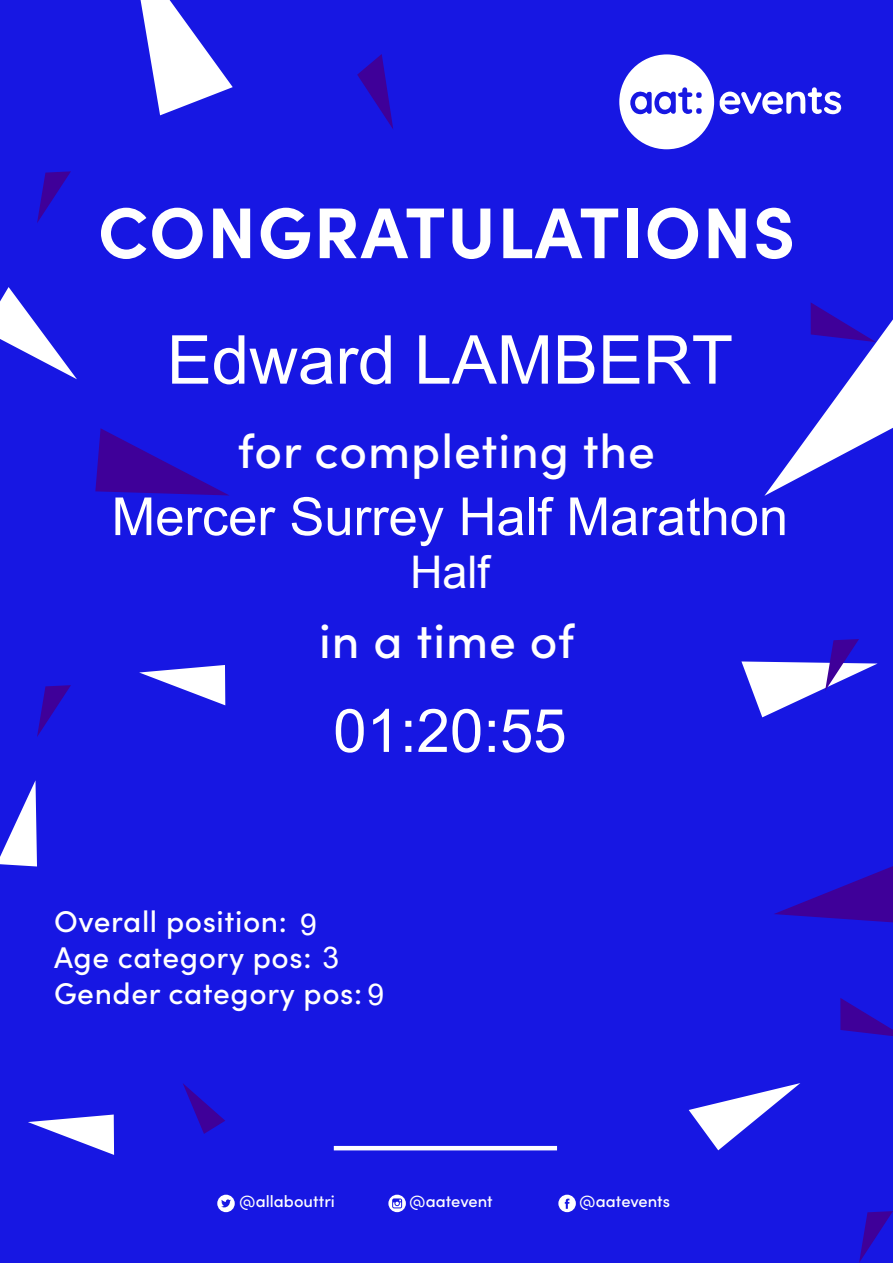
<style>
.page{position:relative;width:893px;height:1263px;background:#1717e3}
.page>*{position:absolute;margin:0;border:0;box-sizing:border-box;transform-origin:0 0}
.t1{font:700 72px "Sofia Pro";letter-spacing:.02em;color:#fff}
.t2{font:67.5px "Arial";color:#fff}
.t3{font:60px "Arial";color:#fff}
.t4{font:52.5px "Arial";color:#fff}
.t5{font:500 48px "Sofia Pro";letter-spacing:.02em;color:#fff}
.t6{font:45px "Arial";color:#fff}
.t7{font:500 30px/36px "Sofia Pro";letter-spacing:.02em;color:#fff}
.t8{font:30px "Arial";color:#fff}
.t9{font:500 16.5px "Sofia Pro";color:#fff}
.s1{font-family:"Arial";font-weight:400}
</style>
<div class="page">
<hr style="left:334px;top:1146px;width:223px;height:4px;background:#fff">
<svg style="left:139px;top:665px;width:86px;height:40px"></svg>
<svg style="left:0;top:780px;width:37px;height:86px"></svg>
<svg style="left:28px;top:1114px;width:86px;height:41px"></svg>
<svg style="left:141px;top:0;width:92px;height:115px"></svg>
<svg style="left:689px;top:1083px;width:111px;height:67px"></svg>
<svg style="left:0;top:287px;width:77px;height:92px"></svg>
<svg style="left:774px;top:866px;width:119px;height:56px"></svg>
<svg style="left:95px;top:428px;width:133px;height:67px"></svg>
<svg style="left:764px;top:302px;width:129px;height:194px"></svg>
<svg style="left:840px;top:998px;width:53px;height:38px"></svg>
<svg style="left:37px;top:685px;width:34px;height:52px"></svg>
<svg style="left:741px;top:639px;width:137px;height:78px"></svg>
<svg style="left:37px;top:171px;width:34px;height:52px"></svg>
<svg style="left:859px;top:1211px;width:34px;height:52px"></svg>
<svg style="left:357px;top:54px;width:36px;height:75px"></svg>
<svg style="left:183px;top:1083px;width:42px;height:51px"></svg>
<svg style="left:619px;top:54px;width:223px;height:95px"></svg>
<svg style="left:558px;top:1195px;width:18px;height:17px"></svg>
<svg style="left:217px;top:1195px;width:18px;height:17px"></svg>
<svg style="left:388px;top:1195px;width:18px;height:17px"></svg>
<h1 class="t1" style="left:98px;top:177px;width:699px">CONGRATULATIONS</h1>
<h2 class="t2" style="left:167px;top:323px;width:567px">Edward LAMBERT</h2>
<h3 class="t5" style="left:238px;top:416px;width:419px">for completing the</h3>
<h3 class="t4" style="left:112px;top:488px;width:678px">Mercer Surrey Half Marathon</h3>
<h3 class="t6" style="left:410px;top:548px;width:81px">Half</h3>
<h3 class="t5" style="left:319px;top:605px;width:257px">in a time of</h3>
<h3 class="t3" style="left:333px;top:698px;width:235px">01:20:55</h3>
<p class="t7" style="left:54px;top:901px;width:332px">Overall position:<br>Age category pos: <span class="s1">3<br></span>Gender category pos: <span class="s1">9</span></p>
<p class="t8" style="left:300px;top:908px;width:18px">9</p>
<p class="t9" style="left:239px;top:1189px;width:97px">@allabouttri</p>
<p class="t9" style="left:409px;top:1189px;width:85px">@aatevent</p>
<p class="t9" style="left:579px;top:1189px;width:92px">@aatevents</p>
</div>
